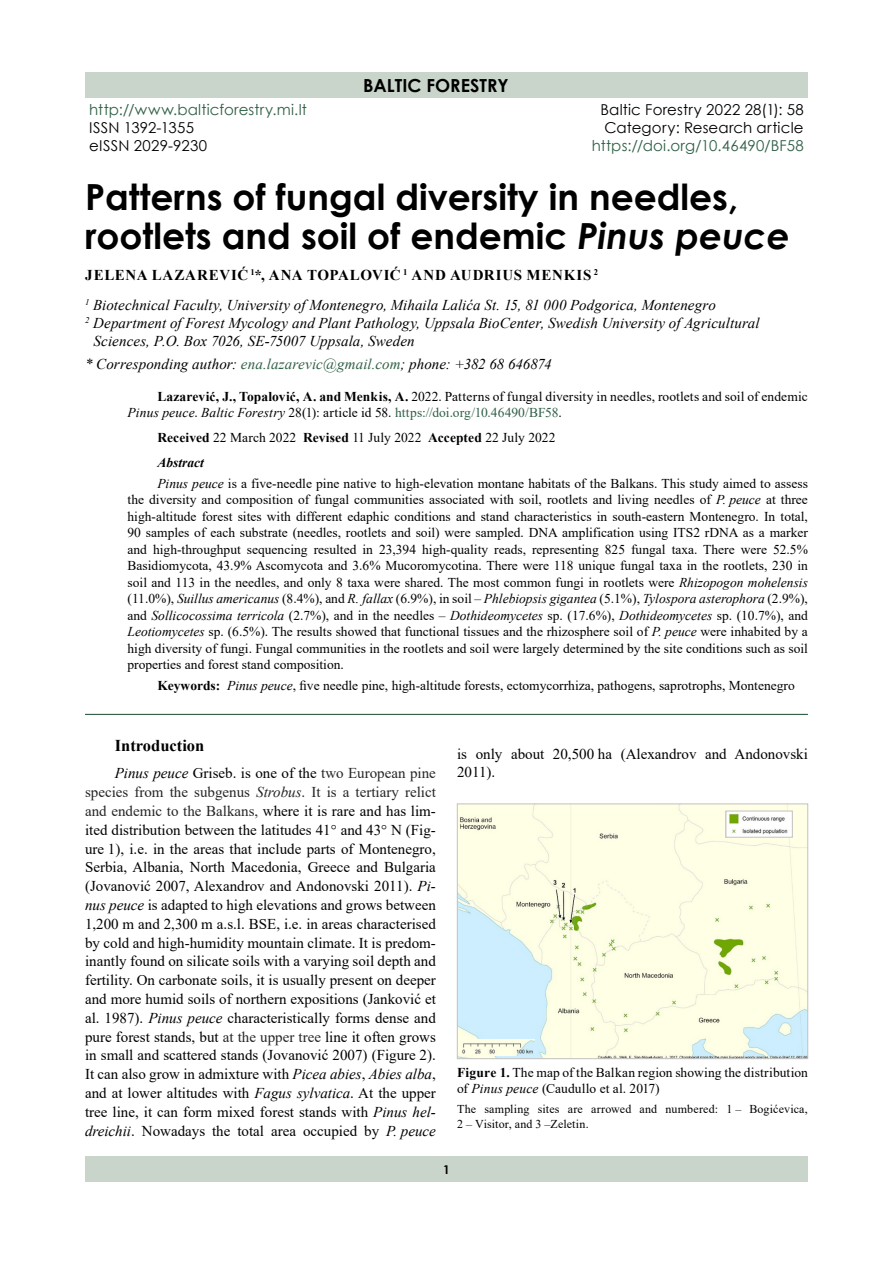
<style>
.page{position:relative;width:893px;height:1263px;background:#fff}
.page>*{position:absolute;margin:0;border:0;box-sizing:border-box;transform-origin:0 0}
.t1{font:700 36px/39px "Century Gothic";color:#000}
.t2{font:700 18px "Century Gothic";color:#000}
.t3{font:700 16.5px "Times New Roman";color:#000}
.t4{font:15px/18.8px "Times New Roman";color:#000;text-align:justify}
.t5{font:italic 15px/30.8px "Times New Roman";letter-spacing:.005em;color:#000}
.t6{font:15px/18px "Century Gothic";letter-spacing:.015em;color:#000}
.t7{font:15px "Century Gothic";letter-spacing:.015em;color:#306046}
.t8{font:13.5px/16.5px "Times New Roman";color:#000}
.t9{font:12px/15px "Times New Roman";letter-spacing:.01em;color:#000}
.t10{font:700 12px "Century Gothic";color:#000}
.s1{font-style:italic}
.s2{font-weight:700;font-style:normal}
.s3{color:#306046}
.s4{font-weight:700}
.s5{font-weight:700;font-style:italic}
.s6{color:#020202}
.s7{font-style:italic;color:#020202}
.s8{color:#252525}
.s9{font-style:italic;color:#252525}
</style>
<div class="page">
<div style="left:85px;top:72px;width:723px;height:26px;background:#c9d5cb"></div>
<div style="left:85px;top:1157px;width:723px;height:25px;background:#c9d5cb"></div>
<hr style="left:85px;top:714px;width:723px;height:1px;background:#306046">
<img style="left:459px;top:806px;width:347px;height:251px">
<div style="left:457px;top:804px;width:351px;height:255px;border:1px solid #c5c1bf"></div>
<img style="left:728px;top:813px;width:63px;height:22px">
<div style="left:726px;top:811px;width:67px;height:26px;border:1px solid #c5c1bf"></div>
<img style="left:461px;top:1040px;width:74px;height:16px">
<p class="t7" style="left:89px;top:99px;width:219px">http://www.balticforestry.mi.lt</p>
<p class="t6" style="left:89px;top:119px;width:119px">ISSN 1392-1355 eISSN 2029-9230</p>
<h2 class="t2" style="left:363px;top:72px;width:147px">BALTIC FORESTRY</h2>
<p class="t6" style="left:600px;top:101px;width:205px">Baltic Forestry 2022 28(1): 58<br>Category: Research article</p>
<p class="t7" style="left:592px;top:135px;width:213px">https://doi.org/10.46490/BF58</p>
<h1 class="t1" style="left:85px;top:176px;width:706px">Patterns of fungal diversity in needles, rootlets and soil of endemic <span class="s1">Pinus peuce</span></h1>
<p class="t5" style="left:85px;top:259px;width:632px"><span class="s2">JELENA LAZAREVIĆ</span> <sup>1</sup><span class="s2">*, ANA TOPALOVIĆ</span> <sup>1</sup> <span class="s2">AND AUDRIUS MENKIS</span> <sup>2<br></sup><sup>1</sup> Biotechnical Faculty, University of Montenegro, Mihaila Lalića St. 15, 81 000 Podgorica, Montenegro</p>
<p class="t5" style="left:94px;top:314px;width:668px;line-height:18px;text-indent:-9px"><sup>2</sup> Department of Forest Mycology and Plant Pathology, Uppsala BioCenter, Swedish University of Agricultural<br>Sciences, P.O. Box 7026, SE-75007 Uppsala, Sweden</p>
<p class="t5" style="left:85px;top:348px;width:468px">* Corresponding author: <span class="s3">ena.lazarevic@gmail.com</span>; phone: +382 68 646874</p>
<p class="t8" style="left:128px;top:387px;width:682px;text-indent:30px"><span class="s4">Lazarević, J., Topalović, A. and Menkis, A.</span> 2022. Patterns of fungal diversity in needles, rootlets and soil of endemic<br><span class="s1">Pinus peuce</span>. <span class="s1">Baltic Forestry</span> 28(1): article id 58. <span class="s3">https://doi.org/10.46490/BF58</span>.</p>
<p class="t8" style="left:157px;top:425px;width:400px;line-height:25px"><span class="s4">Received</span> 22 March 2022 <span class="s4">Revised</span> 11 July 2022 <span class="s4">Accepted</span> 22 July 2022<br><span class="s5">Abstract</span></p>
<p class="t8" style="left:128px;top:475px;width:682px;text-align:justify;text-indent:30px"><span class="s1">Pinus peuce</span> is a five-needle pine native to high-elevation montane habitats of the Balkans. This study aimed to assess the diversity and composition of fungal communities associated with soil, rootlets and living needles of <span class="s1">P. peuce</span> at three high-altitude forest sites with different edaphic conditions and stand characteristics in south-eastern Montenegro. In total, 90 samples of each substrate (needles, rootlets and soil) were sampled. DNA amplification using ITS2 rDNA as a marker and high-throughput sequencing resulted in 23,394 high-quality reads, representing 825 fungal taxa. There were 52.5% Basidiomycota, 43.9% Ascomycota and 3.6% Mucoromycotina. There were <span class="s6">118 unique fungal taxa in the rootlets, 230 in soil and 113 in the needles, and only 8 taxa were shared. The most common fungi in rootlets were</span> <span class="s7">Rhizopogon mohelensis </span><span class="s6">(11.0%),</span> <span class="s7">Suillus americanus</span> <span class="s6">(8.4%), and</span> <span class="s7">R. fallax</span> <span class="s6">(6.9%), in soil –</span> <span class="s7">Phlebiopsis gigantea</span> <span class="s6">(5.1%),</span> <span class="s7">Tylospora asterophora</span> <span class="s6">(2.9%), and</span> <span class="s7">Sollicocossima terricola</span> <span class="s6">(2.7%), and in the needles –</span> <span class="s7">Dothideomycetes</span> <span class="s6">sp. (17.6%),</span> <span class="s7">Dothideomycetes</span> <span class="s6">sp. (10.7%), and </span><span class="s7">Leotiomycetes</span> <span class="s6">sp. (6.5%).</span> The results showed that functional tissues and the rhizosphere soil of <span class="s1">P. peuce</span> were inhabited by a high diversity of fungi. Fungal communities in the rootlets and soil were largely determined by the site conditions such as soil properties and forest stand composition.</p>
<p class="t8" style="left:157px;top:677px;width:639px"><span class="s4">Keywords:</span> <span class="s1">Pinus peuce</span>, five needle pine, high-altitude forests, ectomycorrhiza, pathogens, saprotrophs, Montenegro</p>
<p class="t3" style="left:115px;top:734px;width:91px">Introduction</p>
<p class="t4" style="left:85px;top:763px;width:352px;text-indent:30px"><span class="s1">Pinus peuce</span> Griseb. is one of the <span class="s8">two European pine species from the subgenus</span> <span class="s9">Strobus</span><span class="s8">. It is a tertiary relict and endemic to the Balkans,</span> where it is rare and has lim&shy;ited distribution between the latitudes 41° and 43° N (Fig&shy;ure 1), i.e. in the areas that include parts of Montenegro, Serbia, Albania, North Macedonia, Greece and Bulgaria (Jovanović 2007, Alexandrov and Andonovski 2011). <span class="s1">Pi&shy;nus peuce</span> is adapted to high elevations and grows between 1,200 m and 2,300 m a.s.l. BSE, i.e. in areas characterised by cold and high-humidity mountain climate. It is predom&shy;inantly found on silicate soils with a varying soil depth and fertility. On carbonate soils, it is usually present on deeper and more humid soils of northern expositions (Janković et al. 1987). <span class="s1">Pinus peuce</span> characteristically forms dense and pure forest stands, but <span class="s8">at the upper tree</span> line it often grows in small and scattered stands (Jovanović 2007) (Figure 2).<br>It can also grow in admixture with <span class="s1">Picea abies</span>, <span class="s1">Abies alba</span>, and at lower altitudes with <span class="s1">Fagus sylvatica</span>. At the upper tree line, it can form mixed forest stands with <span class="s1">Pinus hel&shy;dreichii</span>. Nowadays the total area occupied by <span class="s1">P. peuce</span></p>
<p class="t4" style="left:457px;top:744px;width:352px;line-height:18px">is only about 20,500 ha (Alexandrov and Andonovski<br>2011).</p>
<p class="t8" style="left:457px;top:1063px;width:352px"><span class="s4">Figure 1.</span> The map of the Balkan region showing the distribution of <span class="s1">Pinus peuce</span> (Caudullo et al. 2017)</p>
<p class="t9" style="left:457px;top:1100px;width:352px">The sampling sites are arrowed and numbered: 1 – Bogićevica,<br>2 – Visitor, and 3 –Zeletin.</p>
<p class="t10" style="left:443px;top:1160px;width:8px">1</p>
</div>
